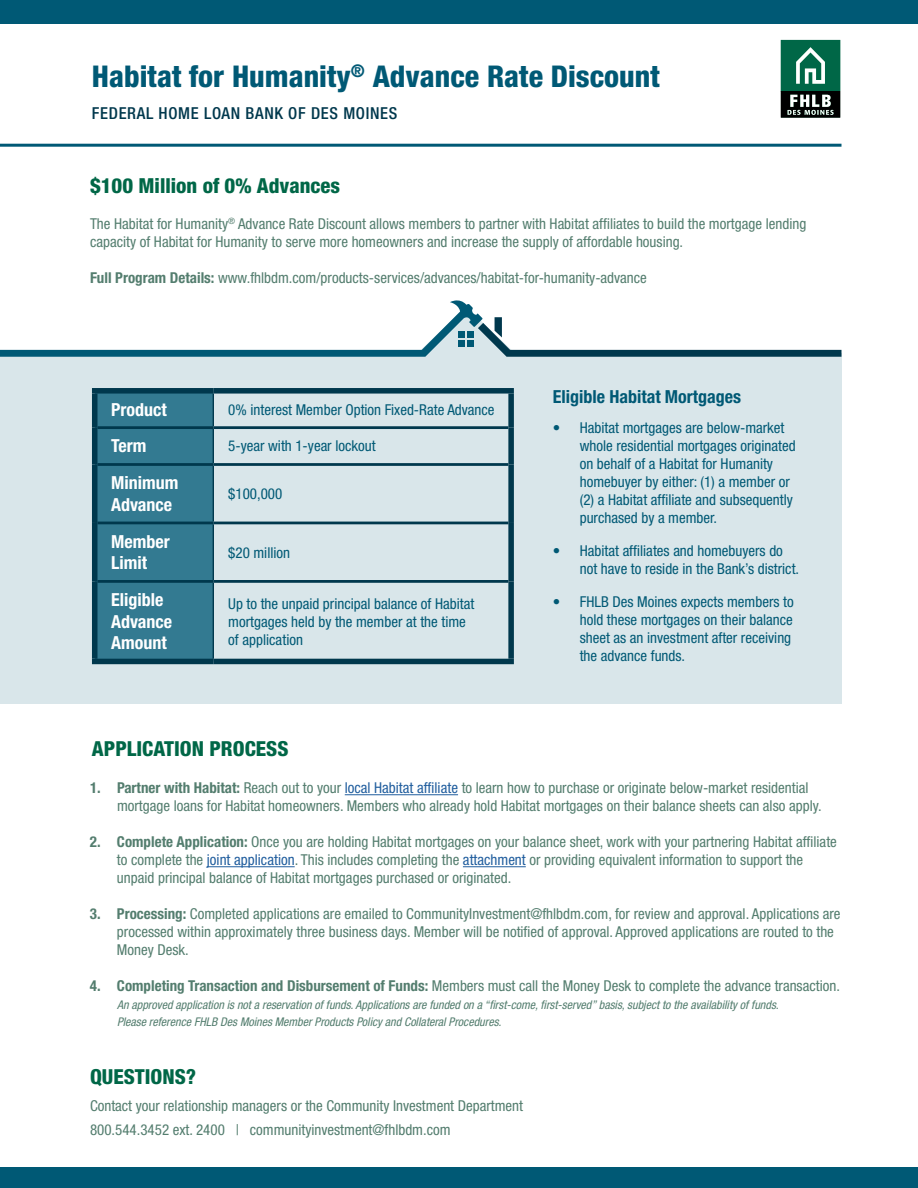
<style>
.page{position:relative;width:918px;height:1188px;background:#fff}
.page>*{position:absolute;margin:0;border:0;box-sizing:border-box;transform-origin:0 0}
.t1{font:800 condensed 30px "Helvetica Neue LT Std";color:#005975}
.t2{font:800 condensed 20.7px "Helvetica Neue LT Std";color:#006747}
.t3{font:700 condensed 18px/21.6px "Helvetica Neue LT Std";color:#fff}
.t4{font:700 condensed 18px "Helvetica Neue LT Std";color:#005975}
.t5{font:500 condensed 16.5px "Helvetica Neue LT Std";letter-spacing:.04em;color:#00384d}
.t6{font:condensed 15px/18px "Helvetica Neue LT Std";color:#537d6e}
.t7{font:condensed 15px/18px "Helvetica Neue LT Std";color:#005975}
.t8{font:italic condensed 12px/17.4px "Helvetica Neue LT Std";color:#537d6e}
.s1{font-weight:700}
.s2{color:#215e9e}
</style>
<div class="page">
<div style="left:0;top:353px;width:842px;height:351px;background:#d9e6ea"></div>
<div style="left:0;top:0;width:918px;height:23px;background:#005975"></div>
<div style="left:0;top:1167px;width:918px;height:21px;background:#005975"></div>
<svg style="left:780px;top:39px;width:61px;height:79px"></svg>
<hr style="left:0;top:144px;width:842px;height:3px;background:#005975">
<hr style="left:345px;top:794px;width:113px;height:1px;background:#215e9e">
<hr style="left:207px;top:866px;width:88px;height:1px;background:#215e9e">
<hr style="left:463px;top:866px;width:63px;height:1px;background:#215e9e">
<div style="left:97px;top:394px;width:116px;height:265px;background:#337a91"></div>
<div style="left:92px;top:388px;width:121px;height:6px;background:#00384d"></div>
<div style="left:92px;top:394px;width:5px;height:34px;background:#00384d"></div>
<div style="left:213px;top:388px;width:301px;height:6px;background:#00384d"></div>
<div style="left:508px;top:394px;width:6px;height:34px;background:#00384d"></div>
<div style="left:92px;top:428px;width:5px;height:36px;background:#00384d"></div>
<div style="left:508px;top:428px;width:6px;height:36px;background:#00384d"></div>
<div style="left:92px;top:464px;width:5px;height:59px;background:#00384d"></div>
<div style="left:508px;top:464px;width:6px;height:59px;background:#00384d"></div>
<div style="left:92px;top:523px;width:5px;height:58px;background:#00384d"></div>
<div style="left:508px;top:523px;width:6px;height:58px;background:#00384d"></div>
<div style="left:92px;top:581px;width:5px;height:78px;background:#00384d"></div>
<div style="left:508px;top:581px;width:6px;height:78px;background:#00384d"></div>
<div style="left:92px;top:659px;width:121px;height:5px;background:#00384d"></div>
<div style="left:213px;top:659px;width:301px;height:5px;background:#00384d"></div>
<hr style="left:213px;top:394px;width:1px;height:32px;background:#00384d">
<hr style="left:213px;top:429px;width:1px;height:34px;background:#00384d">
<hr style="left:213px;top:466px;width:1px;height:56px;background:#00384d">
<hr style="left:213px;top:524px;width:1px;height:56px;background:#00384d">
<hr style="left:213px;top:583px;width:1px;height:76px;background:#00384d">
<hr style="left:97px;top:426px;width:116px;height:3px;background:#00384d">
<hr style="left:213px;top:426px;width:295px;height:3px;background:#00384d">
<hr style="left:97px;top:463px;width:116px;height:3px;background:#00384d">
<hr style="left:213px;top:463px;width:295px;height:3px;background:#00384d">
<hr style="left:97px;top:522px;width:116px;height:2px;background:#00384d">
<hr style="left:213px;top:522px;width:295px;height:2px;background:#00384d">
<hr style="left:97px;top:580px;width:116px;height:3px;background:#00384d">
<hr style="left:213px;top:580px;width:295px;height:3px;background:#00384d">
<svg style="left:0;top:300px;width:842px;height:57px"></svg>
<h1 class="t1" style="left:92px;top:58px;width:569px">Habitat for Humanity<sup>®</sup> Advance Rate Discount</h1>
<p class="t5" style="left:92px;top:103px;width:307px">FEDERAL HOME LOAN BANK OF DES MOINES</p>
<h2 class="t2" style="left:90px;top:173px;width:252px">$100 Million of 0% Advances</h2>
<p class="t6" style="left:90px;top:215px;width:718px">The Habitat for Humanity<sup>®</sup> Advance Rate Discount allows members to partner with Habitat affiliates to build the mortgage lending capacity of Habitat for Humanity to serve more homeowners and increase the supply of affordable housing.</p>
<p class="t6" style="left:90px;top:269px;width:558px"><span class="s1">Full Program Details:</span> www.fhlbdm.com/products-services/advances/habitat-for-humanity-advance</p>
<p class="t3" style="left:111px;top:398px;width:57px">Product</p>
<p class="t7" style="left:228px;top:400px;width:268px">0% interest Member Option Fixed-Rate Advance</p>
<p class="t3" style="left:111px;top:435px;width:37px">Term</p>
<p class="t7" style="left:228px;top:437px;width:149px">5-year with 1-year lockout</p>
<p class="t3" style="left:111px;top:472px;width:69px">Minimum<br>Advance</p>
<p class="t7" style="left:228px;top:485px;width:55px">$100,000</p>
<p class="t3" style="left:111px;top:530px;width:60px">Member<br>Limit</p>
<p class="t7" style="left:228px;top:543px;width:63px">$20 million</p>
<p class="t3" style="left:111px;top:589px;width:63px">Eligible<br>Advance<br>Amount</p>
<p class="t7" style="left:228px;top:594px;width:248px">Up to the unpaid principal balance of Habitat mortgages held by the member at the time of application</p>
<h2 class="t2" style="left:92px;top:736px;width:198px">APPLICATION PROCESS</h2>
<p class="t4" style="left:553px;top:386px;width:190px">Eligible Habitat Mortgages</p>
<p class="t7" style="left:580px;top:419px;width:218px;text-indent:-27px">• Habitat mortgages are below-market whole residential mortgages originated on behalf of a Habitat for Humanity homebuyer by either: (1) a member or (2) a Habitat affiliate and subsequently purchased by a member.</p>
<p class="t7" style="left:580px;top:542px;width:221px;text-indent:-27px">• Habitat affiliates and homebuyers do not have to reside in the Bank’s district.</p>
<p class="t7" style="left:580px;top:593px;width:216px;text-indent:-27px">• FHLB Des Moines expects members to hold these mortgages on their balance sheet as an investment after receiving the advance funds.</p>
<p class="t6" style="left:117px;top:779px;width:706px;text-indent:-27px"><span class="s1">1. Partner with Habitat:</span> Reach out to your <span class="s2">local Habitat affiliate</span> to learn how to purchase or originate below-market residential mortgage loans for Habitat homeowners. Members who already hold Habitat mortgages on their balance sheets can also apply.</p>
<p class="t6" style="left:117px;top:833px;width:721px;text-indent:-27px"><span class="s1">2. Complete Application:</span> Once you are holding Habitat mortgages on your balance sheet, work with your partnering Habitat affiliate to complete the <span class="s2">joint application</span>. This includes completing the <span class="s2">attachment</span> or providing equivalent information to support the unpaid principal balance of Habitat mortgages purchased or originated.</p>
<p class="t6" style="left:117px;top:905px;width:725px;text-indent:-27px"><span class="s1">3. Processing:</span> Completed applications are emailed to CommunityInvestment@fhlbdm.com, for review and approval. Applications are processed within approximately three business days. Member will be notified of approval. Approved applications are routed to the<br>Money Desk.</p>
<p class="t6" style="left:90px;top:977px;width:751px"><span class="s1">4. Completing Transaction and Disbursement of Funds:</span> Members must call the Money Desk to complete the advance transaction.</p>
<p class="t8" style="left:117px;top:996px;width:663px">An approved application is not a reservation of funds. Applications are funded on a “first-come, first-served” basis, subject to the availability of funds.<br>Please reference FHLB Des Moines Member Products Policy and Collateral Procedures.</p>
<h2 class="t2" style="left:90px;top:1063px;width:108px">QUESTIONS?</h2>
<p class="t6" style="left:90px;top:1093px;width:435px;line-height:24px">Contact your relationship managers or the Community Investment Department<br>800.544.3452 ext. 2400 | communityinvestment@fhlbdm.com</p>
</div>
